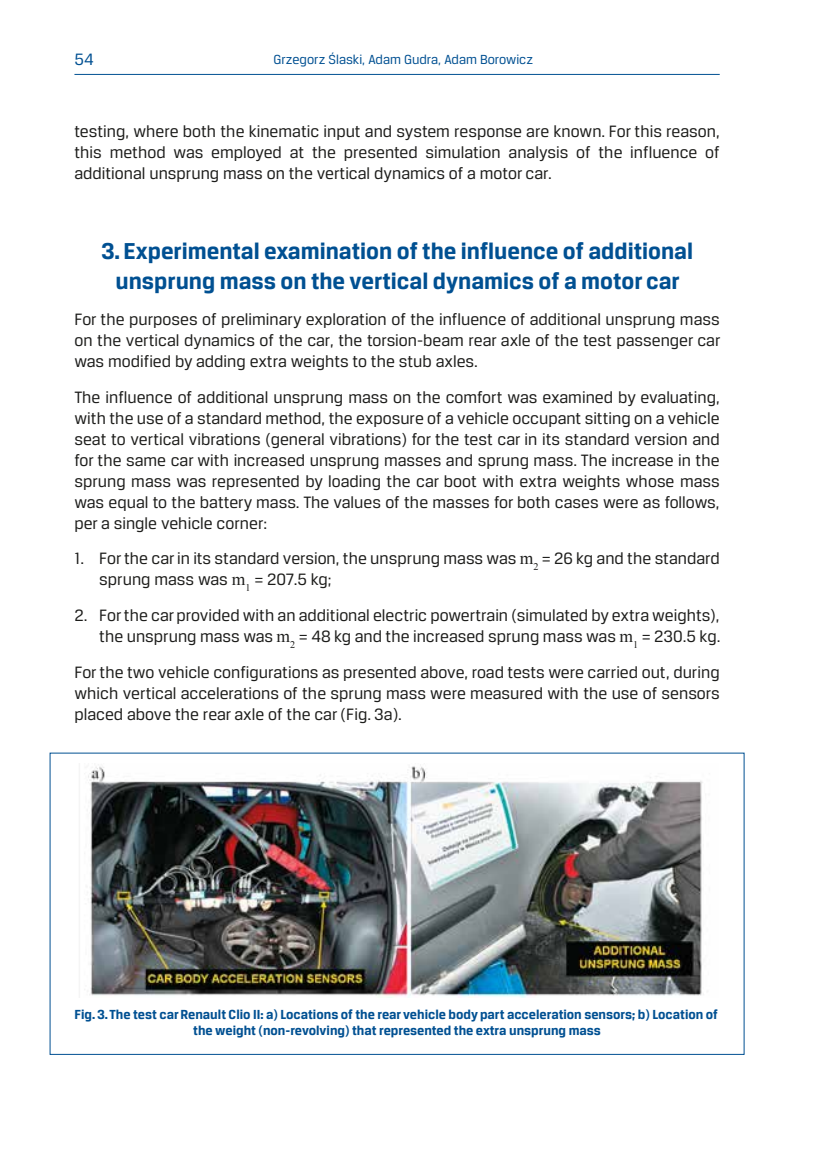
<style>
.page{position:relative;width:819px;height:1161px;background:#fff}
.page>*{position:absolute;margin:0;border:0;box-sizing:border-box;transform-origin:0 0}
.rozdzial_maly_ang{font:700 24.5px/29.4px "Breuer Text";color:#005092;text-align:center}
.podstawowy_ang{font:17.5px/21px "Breuer Text";color:#1d1d1b;text-align:justify}
.t1{font:17.5px "Breuer Text";color:#005092}
.podst_ang{font:700 14px/16.8px "Breuer Text";color:#005092;text-align:center}
.t2{font:14px "Breuer Text";color:#005092}
.s1{font-family:"Times New Roman"}
</style>
<div class="page">
<hr style="left:74px;top:74px;width:645px;height:1px;background:#005092">
<img style="left:88px;top:766px;width:616px;height:231px">
<p class="t1" style="left:74px;top:50px;width:21px">54</p>
<p class="t2" style="left:273px;top:51px;width:261px">Grzegorz Ślaski, Adam Gudra, Adam Borowicz</p>
<p class="podstawowy_ang" style="left:74px;top:121px;width:646px">testing, where both the kinematic input and system response are known. For this reason, this method was employed at the presented simulation analysis of the influence of additional unsprung mass on the vertical dynamics of a motor car.</p>
<p class="rozdzial_maly_ang" style="left:101px;top:236px;width:593px">3. Experimental examination of the influence of additional unsprung mass on the vertical dynamics of a motor car</p>
<p class="podstawowy_ang" style="left:74px;top:308px;width:647px">For the purposes of preliminary exploration of the influence of additional unsprung mass on the vertical dynamics of the car, the torsion-beam rear axle of the test passenger car was modified by adding extra weights to the stub axles.</p>
<p class="podstawowy_ang" style="left:74px;top:386px;width:646px">The influence of additional unsprung mass on the comfort was examined by evaluating, with the use of a standard method, the exposure of a vehicle occupant sitting on a vehicle seat to vertical vibrations (general vibrations) for the test car in its standard version and for the same car with increased unsprung masses and sprung mass. The increase in the sprung mass was represented by loading the car boot with extra weights whose mass was equal to the battery mass. The values of the masses for both cases were as follows, per a single vehicle corner:</p>
<p class="podstawowy_ang" style="left:99px;top:548px;width:622px;text-indent:-25px">1. For the car in its standard version, the unsprung mass was <span class="s1">m</span><sub>2</sub> = 26 kg and the standard sprung mass was <span class="s1">m</span><sub>1</sub> = 207.5 kg;</p>
<p class="podstawowy_ang" style="left:74px;top:605px;width:647px;text-align:right">2. For the car provided with an additional electric powertrain (simulated by extra weights), the unsprung mass was <span class="s1">m</span><sub>2</sub> = 48 kg and the increased sprung mass was <span class="s1">m</span><sub>1</sub> = 230.5 kg.</p>
<p class="podstawowy_ang" style="left:74px;top:662px;width:646px">For the two vehicle configurations as presented above, road tests were carried out, during which vertical accelerations of the sprung mass were measured with the use of sensors placed above the rear axle of the car (Fig. 3a).</p>
<p class="podst_ang" style="left:75px;top:1005px;width:645px">Fig. 3.The test car Renault Clio II: a) Locations of the rear vehicle body part acceleration sensors; b) Location of the weight (non-revolving) that represented the extra unsprung mass</p>
</div>
